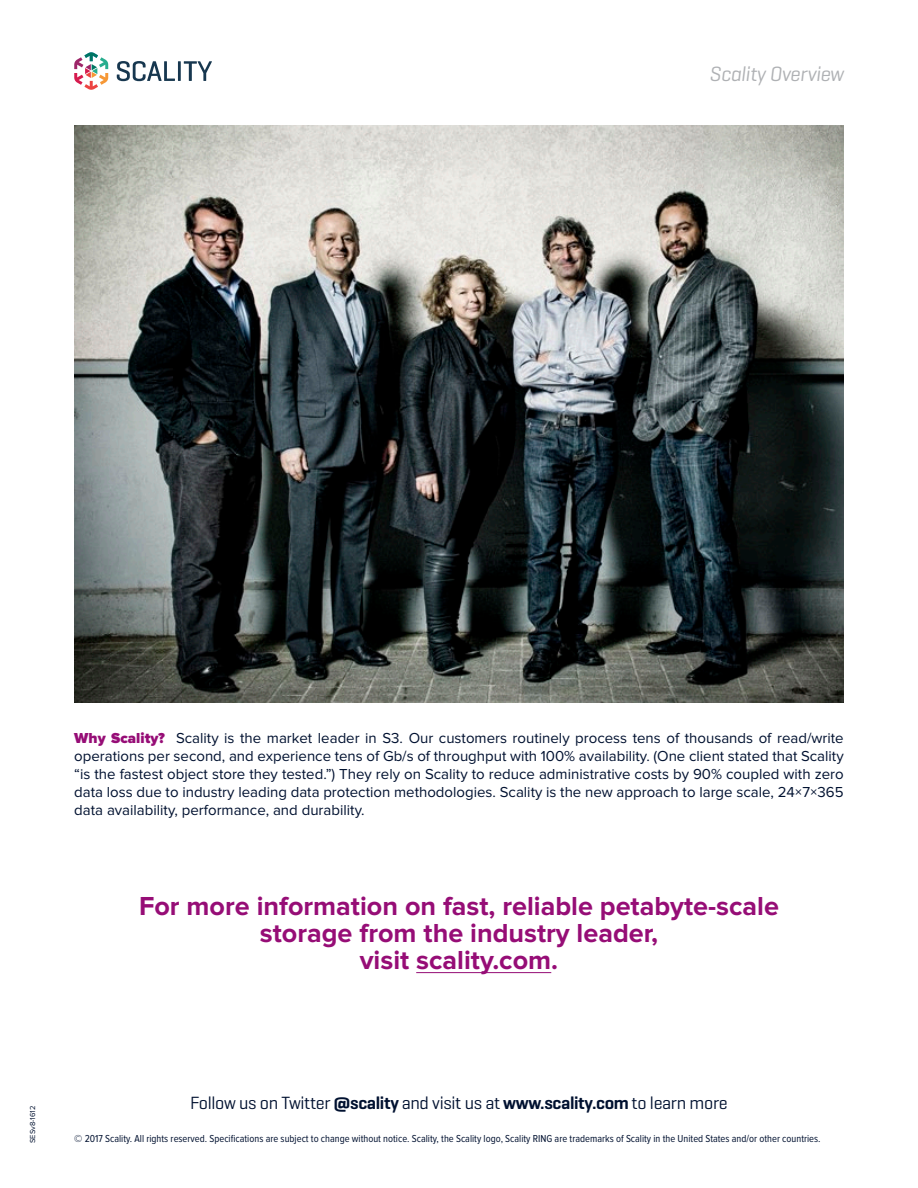
<style>
.page{position:relative;width:918px;height:1188px;background:#fff}
.page>*{position:absolute;margin:0;border:0;box-sizing:border-box;transform-origin:0 0}
.t1{font:700 27px/27px "Proxima Nova";color:#960d76;text-align:center}
.t2{font:italic 21px "Geogrotesque";letter-spacing:-.02em;color:#afb1b4}
.t3{font:18px "Geogrotesque";letter-spacing:-.02em;color:#001130}
.t4{font:15px/18px "Proxima Nova";color:#001130;text-align:justify}
.t5{font:10.5px "Proxima Nova Cond";color:#001130}
.t6{font:7.5px "Proxima Nova";color:#001130}
.s1{font-weight:900;color:#960d76}
.s2{font-weight:600}
</style>
<div class="page">
<hr style="left:178px;top:61px;width:3px;height:20px;background:#17374f">
<svg style="left:184px;top:61px;width:28px;height:20px"></svg>
<svg style="left:117px;top:61px;width:58px;height:20px"></svg>
<svg style="left:74px;top:52px;width:34px;height:38px"></svg>
<img style="left:74px;top:126px;width:770px;height:577px">
<hr style="left:416px;top:972px;width:135px;height:1px;background:#960d76">
<h2 class="t2" style="left:709px;top:61px;width:136px">Scality Overview</h2>
<p class="t4" style="left:74px;top:730px;width:771px"><span class="s1">Why Scality?</span> Scality is the market leader in S3. Our customers routinely process tens of thousands of read/write operations per second, and experience tens of Gb/s of throughput with 100% availability. (One client stated that Scality “is the fastest object store they tested.”) They rely on Scality to reduce administrative costs by 90% coupled with zero data loss due to industry leading data protection methodologies. Scality is the new approach to large scale, 24×7×365 data availability, performance, and durability.</p>
<h1 class="t1" style="left:139px;top:894px;width:642px">For more information on fast, reliable petabyte-scale storage from the industry leader,<br>visit scality.com.</h1>
<p class="t6" style="left:29px;top:1143px;width:39px;rotate:-90deg">SESv8-1612</p>
<p class="t3" style="left:190px;top:1091px;width:539px">Follow us on Twitter <span class="s2">@scality</span> and visit us at <span class="s2">www.scality.com</span> to learn more</p>
<p class="t5" style="left:74px;top:1133px;width:748px">© 2017 Scality. All rights reserved. Specifications are subject to change without notice. Scality, the Scality logo, Scality RING are trademarks of Scality in the United States and/or other countries.</p>
</div>
